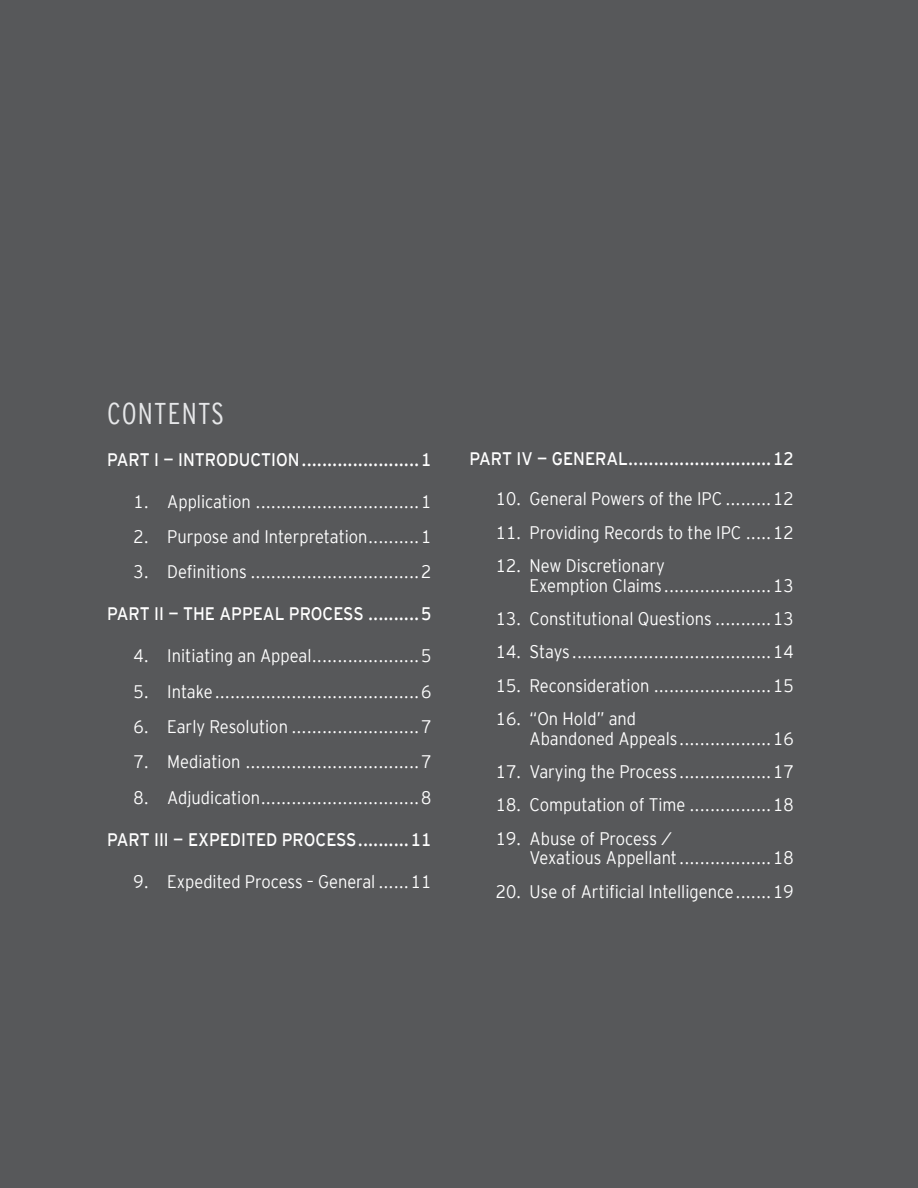
<style>
.page{position:relative;width:918px;height:1188px;background:#57585a}
.page>*{position:absolute;margin:0;border:0;box-sizing:border-box;transform-origin:0 0}
.t1{font:30px "Interstate Cond Mono Lgt";letter-spacing:.04em;color:#e6e7e9}
.t2{font:18.15px/19.8px "Interstate Mono Lgt";color:#fff;scale:.91 1}
.t3{font:18.15px "Interstate Mono";color:#fff;scale:.91 1}
</style>
<div class="page">
<h2 class="t1" style="left:107px;top:396px;width:118px">CONTENTS</h2>
<p class="t3" style="left:107px;top:449px;width:358px">PART I — INTRODUCTION.......................1</p>
<p class="t2" style="left:134px;top:491px;width:329px">1. Application ................................1</p>
<p class="t2" style="left:134px;top:527px;width:329px">2. Purpose and Interpretation..........1</p>
<p class="t2" style="left:134px;top:562px;width:329px">3. Definitions .................................2</p>
<p class="t3" style="left:107px;top:604px;width:358px">PART II — THE APPEAL PROCESS ..........5</p>
<p class="t2" style="left:134px;top:646px;width:329px">4. Initiating an Appeal.....................5</p>
<p class="t2" style="left:134px;top:681px;width:329px">5. Intake........................................6</p>
<p class="t2" style="left:134px;top:717px;width:329px">6. Early Resolution .........................7</p>
<p class="t2" style="left:134px;top:752px;width:329px">7. Mediation ..................................7</p>
<p class="t2" style="left:134px;top:787px;width:329px">8. Adjudication...............................8</p>
<p class="t3" style="left:107px;top:829px;width:358px">PART III — EXPEDITED PROCESS..........11</p>
<p class="t2" style="left:134px;top:871px;width:329px">9. Expedited Process – General ......11</p>
<p class="t3" style="left:470px;top:449px;width:358px">PART IV — GENERAL............................12</p>
<p class="t2" style="left:496px;top:489px;width:329px">10. General Powers of the IPC .........12</p>
<p class="t2" style="left:496px;top:522px;width:329px">11. Providing Records to the IPC .....12</p>
<p class="t2" style="left:530px;top:555px;width:292px;text-indent:-34px">12. New Discretionary<br>Exemption Claims .....................13</p>
<p class="t2" style="left:496px;top:608px;width:329px">13. Constitutional Questions ...........13</p>
<p class="t2" style="left:496px;top:642px;width:329px">14. Stays .......................................14</p>
<p class="t2" style="left:496px;top:675px;width:329px">15. Reconsideration .......................15</p>
<p class="t2" style="left:530px;top:708px;width:292px;text-indent:-34px">16. “On Hold” and<br>Abandoned Appeals..................16</p>
<p class="t2" style="left:496px;top:762px;width:329px">17. Varying the Process ..................17</p>
<p class="t2" style="left:496px;top:795px;width:329px">18. Computation of Time ................18</p>
<p class="t2" style="left:530px;top:828px;width:292px;text-indent:-34px">19. Abuse of Process /<br>Vexatious Appellant..................18</p>
<p class="t2" style="left:496px;top:881px;width:329px">20. Use of Artificial Intelligence.......19</p>
</div>
